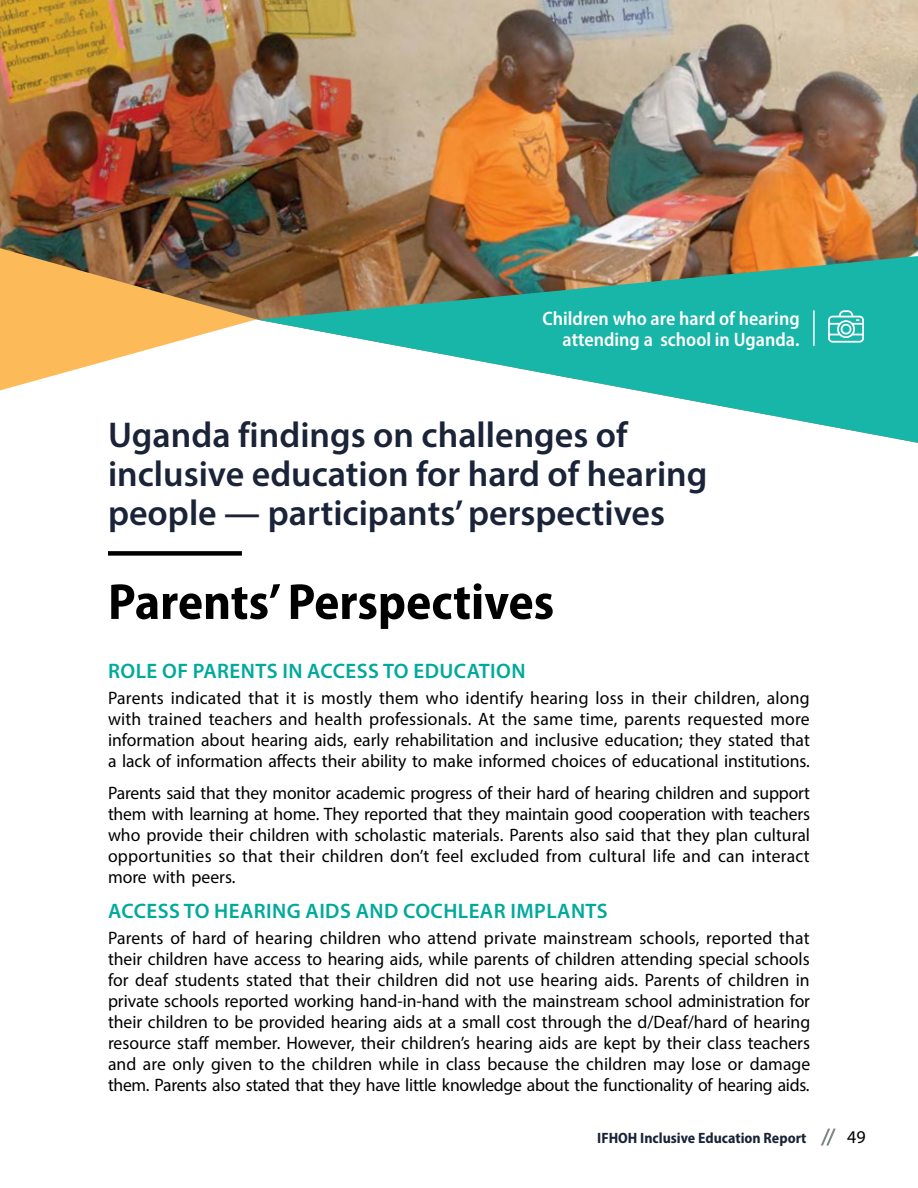
<style>
.page{position:relative;width:918px;height:1188px;background:#fff}
.page>*{position:absolute;margin:0;border:0;box-sizing:border-box;transform-origin:0 0}
.t1{font:700 semi-condensed 51px "Myriad Pro";color:#000}
.t2{font:600 36px/39px "Myriad Pro";color:#1a2337}
.t3{font:600 21px "Myriad Pro";letter-spacing:.02em;color:#00a99d}
.t4{font:600 semi-condensed 19.5px/21px "Myriad Pro";color:#fff;text-align:right}
.t5{font:18px/21px "Myriad Pro";letter-spacing:-.005em;color:#000;text-align:justify}
.t6{font:700 semi-condensed 15px "Myriad Pro";color:#1a2337}
</style>
<div class="page">
<svg style="left:821px;top:1129px;width:15px;height:16px"></svg>
<img style="left:0;top:0;width:918px;height:391px">
<svg style="left:257px;top:256px;width:661px;height:187px"></svg>
<div style="left:108px;top:551px;width:134px;height:5px;background:#000"></div>
<svg style="left:828px;top:310px;width:36px;height:33px"></svg>
<hr style="left:813px;top:310px;width:2px;height:36px;background:#fff">
<p class="t4" style="left:543px;top:307px;width:259px">Children who are hard of hearing attending a school in Uganda.</p>
<h2 class="t2" style="left:108px;top:415px;width:601px">Uganda findings on challenges of inclusive education for hard of hearing people — participants’ perspectives</h2>
<h1 class="t1" style="left:108px;top:569px;width:448px">Parents’ Perspectives</h1>
<p class="t3" style="left:108px;top:657px;width:419px">ROLE OF PARENTS IN ACCESS TO EDUCATION</p>
<p class="t5" style="left:108px;top:687px;width:703px">Parents indicated that it is mostly them who identify hearing loss in their children, along with trained teachers and health professionals. At the same time, parents requested more information about hearing aids, early rehabilitation and inclusive education; they stated that a lack of information affects their ability to make informed choices of educational institutions.</p>
<p class="t5" style="left:108px;top:782px;width:704px">Parents said that they monitor academic progress of their hard of hearing children and support them with learning at home. They reported that they maintain good cooperation with teachers who provide their children with scholastic materials. Parents also said that they plan cultural opportunities so that their children don’t feel excluded from cultural life and can interact more with peers.</p>
<p class="t3" style="left:108px;top:897px;width:501px">ACCESS TO HEARING AIDS AND COCHLEAR IMPLANTS</p>
<p class="t5" style="left:108px;top:927px;width:704px">Parents of hard of hearing children who attend private mainstream schools, reported that their children have access to hearing aids, while parents of children attending special schools for deaf students stated that their children did not use hearing aids. Parents of children in private schools reported working hand-in-hand with the mainstream school administration for their children to be provided hearing aids at a small cost through the d/Deaf/hard of hearing resource staff member. However, their children’s hearing aids are kept by their class teachers and are only given to the children while in class because the children may lose or damage them. Parents also stated that they have little knowledge about the functionality of hearing aids.</p>
<p class="t6" style="left:597px;top:1128px;width:211px">IFHOH Inclusive Education Report</p>
<p class="t5" style="left:847px;top:1126px;width:20px">49</p>
</div>
